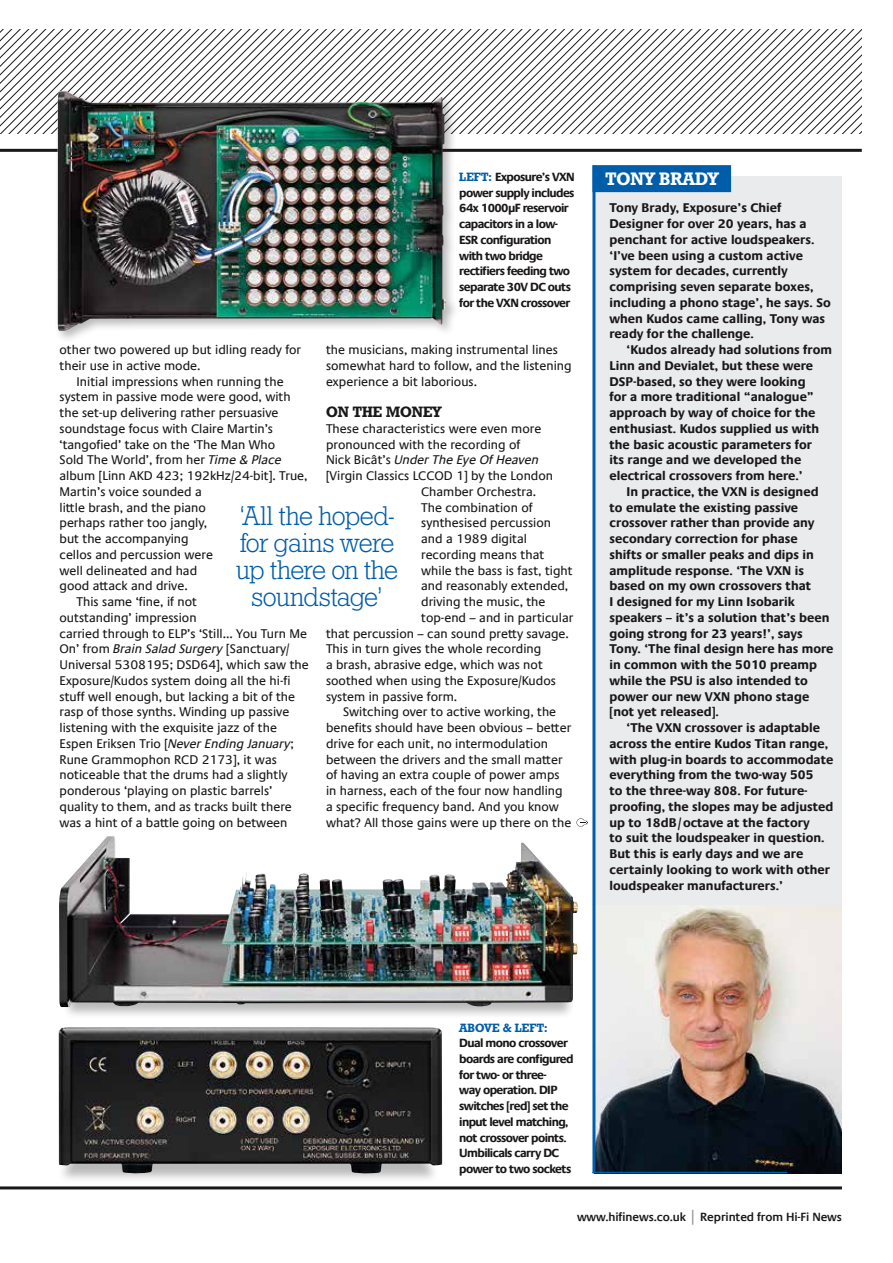
<style>
.page{position:relative;width:893px;height:1263px;background:#fff}
.page>*{position:absolute;margin:0;border:0;box-sizing:border-box;transform-origin:0 0}
.t1{font:27px/27px "Geometric Slab 712 BT Light A";letter-spacing:-.02em;color:#005daa;text-align:center}
.t2{font:18px "Geometric Slab 712 BT Bold A";color:#fff}
.t3{font:15px "Geometric Slab 712 BT Bold A";color:#1a1719}
.t4{font:12.75px/15.8px "Praxis Com";color:#1a1719}
.t5{font:700 12.75px/15.8px "Praxis Com";color:#1a1719}
.t6{font:italic 12.75px "Praxis Com";color:#1a1719}
.t7{font:700 12px/15.8px "Praxis Com";letter-spacing:-.05em;color:#1a1719}
.t8{font:600 12px "Praxis Com";letter-spacing:-.01em;color:#1a1719}
.t9{font:12px "Geometric Slab 712 BT Bold A";color:#005daa}
.s1{font-family:"Geometric Slab 712 BT Bold A";font-weight:400;color:#005daa}
.s2{font-style:normal}
.s3{font-style:italic}
.s4{font-size:15px;color:#96979a}
</style>
<div class="page">
<svg style="left:0;top:30px;width:862px;height:104px"></svg>
<hr style="left:0;top:1186px;width:842px;height:3px;background:#1a1719">
<hr style="left:0;top:149px;width:862px;height:3px;background:#1a1719">
<div style="left:54px;top:87px;width:405px;height:256px;background:#1a1719;opacity:.3"></div>
<img style="left:58px;top:91px;width:389px;height:240px">
<div style="left:58px;top:1130px;width:382px;height:53px;background:#1a1719;opacity:.3"></div>
<img style="left:58px;top:1027px;width:384px;height:147px">
<div style="left:62px;top:979px;width:513px;height:40px;background:#1a1719;opacity:.3"></div>
<img style="left:59px;top:837px;width:519px;height:170px">
<div style="left:593px;top:176px;width:249px;height:997px;background:#eaebec"></div>
<img style="left:595px;top:905px;width:247px;height:268px">
<div style="left:592px;top:165px;width:139px;height:27px;background:#005daa"></div>
<hr style="left:592px;top:1172px;width:195px;height:1px;background:#005daa">
<hr style="left:592px;top:166px;width:3px;height:1007px;background:#005daa">
<svg style="left:576px;top:818px;width:12px;height:9px"></svg>
<p class="t7" style="left:459px;top:169px;width:117px"><span class="s1">LEFT:</span> Exposure’s VXN power supply includes<br>64x 1000µF reservoir capacitors in a low-<br>ESR configuration with two bridge rectifiers feeding two separate 30V DC outs for the VXN crossover</p>
<p class="t4" style="left:326px;top:342px;width:247px">the musicians, making instrumental lines somewhat hard to follow, and the listening experience a bit laborious.</p>
<p class="t3" style="left:326px;top:403px;width:117px">ON THE MONEY</p>
<p class="t4" style="left:326px;top:421px;width:217px">These characteristics were even more</p>
<p class="t4" style="left:326px;top:436px;width:196px">pronounced with the recording of</p>
<p class="t6" style="left:326px;top:453px;width:215px"><span class="s2">Nick Bicât’s</span> Under The Eye Of Heaven</p>
<p class="t4" style="left:326px;top:468px;width:229px">[Virgin Classics LCCOD 1] by the London</p>
<p class="t4" style="left:421px;top:484px;width:117px">Chamber Orchestra.</p>
<p class="t4" style="left:421px;top:499px;width:113px">The combination of</p>
<p class="t4" style="left:421px;top:515px;width:131px">synthesised percussion</p>
<p class="t4" style="left:421px;top:531px;width:107px">and a 1989 digital</p>
<p class="t4" style="left:421px;top:547px;width:125px">recording means that</p>
<p class="t4" style="left:421px;top:562px;width:153px">while the bass is fast, tight</p>
<p class="t4" style="left:421px;top:578px;width:149px">and reasonably extended,</p>
<p class="t4" style="left:421px;top:594px;width:126px">driving the music, the</p>
<p class="t4" style="left:421px;top:610px;width:154px">top-end – and in particular</p>
<p class="t4" style="left:326px;top:625px;width:244px">that percussion – can sound pretty savage.</p>
<p class="t4" style="left:326px;top:641px;width:217px">This in turn gives the whole recording</p>
<p class="t4" style="left:326px;top:657px;width:218px">a brash, abrasive edge, which was not</p>
<p class="t4" style="left:326px;top:673px;width:231px">soothed when using the Exposure/Kudos</p>
<p class="t4" style="left:326px;top:688px;width:133px">system in passive form.</p>
<p class="t4" style="left:343px;top:704px;width:215px">Switching over to active working, the</p>
<p class="t4" style="left:326px;top:720px;width:247px">benefits should have been obvious – better</p>
<p class="t4" style="left:326px;top:736px;width:224px">drive for each unit, no intermodulation</p>
<p class="t4" style="left:326px;top:751px;width:238px">between the drivers and the small matter</p>
<p class="t4" style="left:326px;top:767px;width:235px">of having an extra couple of power amps</p>
<p class="t4" style="left:326px;top:783px;width:238px">in harness, each of the four now handling</p>
<p class="t4" style="left:326px;top:799px;width:234px">a specific frequency band. And you know</p>
<p class="t4" style="left:326px;top:814px;width:247px">what? All those gains were up there on the</p>
<p class="t4" style="left:60px;top:342px;width:243px">other two powered up but idling ready for their use in active mode.</p>
<p class="t4" style="left:77px;top:373px;width:209px">Initial impressions when running the</p>
<p class="t4" style="left:60px;top:389px;width:233px">system in passive mode were good, with</p>
<p class="t4" style="left:60px;top:405px;width:221px">the set-up delivering rather persuasive</p>
<p class="t4" style="left:60px;top:421px;width:215px">soundstage focus with Claire Martin’s</p>
<p class="t4" style="left:60px;top:436px;width:217px">‘tangofied’ take on the ‘The Man Who</p>
<p class="t4" style="left:60px;top:452px;width:224px">Sold The World’, from her <span class="s3">Time &amp; Place</span></p>
<p class="t4" style="left:60px;top:468px;width:250px">album [Linn AKD 423; 192kHz/24-bit]. True,</p>
<p class="t4" style="left:60px;top:484px;width:144px">Martin’s voice sounded a</p>
<p class="t4" style="left:60px;top:499px;width:148px">little brash, and the piano</p>
<p class="t4" style="left:60px;top:515px;width:149px">perhaps rather too jangly,</p>
<p class="t4" style="left:60px;top:531px;width:131px">but the accompanying</p>
<p class="t4" style="left:60px;top:547px;width:155px">cellos and percussion were</p>
<p class="t4" style="left:60px;top:562px;width:139px">well delineated and had</p>
<p class="t4" style="left:60px;top:578px;width:130px">good attack and drive.</p>
<p class="t4" style="left:77px;top:594px;width:122px">This same ‘fine, if not</p>
<p class="t4" style="left:60px;top:610px;width:139px">outstanding’ impression</p>
<p class="t4" style="left:60px;top:625px;width:249px">carried through to ELP’s ‘Still... You Turn Me</p>
<p class="t4" style="left:60px;top:641px;width:231px">On’ from <span class="s3">Brain Salad Surgery</span> [Sanctuary/</p>
<p class="t4" style="left:60px;top:657px;width:251px">Universal 5308195; DSD64], which saw the</p>
<p class="t4" style="left:60px;top:673px;width:233px">Exposure/Kudos system doing all the hi-fi</p>
<p class="t4" style="left:60px;top:688px;width:237px">stuff well enough, but lacking a bit of the</p>
<p class="t4" style="left:60px;top:704px;width:231px">rasp of those synths. Winding up passive</p>
<p class="t4" style="left:60px;top:720px;width:219px">listening with the exquisite jazz of the</p>
<p class="t4" style="left:60px;top:736px;width:236px">Espen Eriksen Trio [<span class="s3">Never Ending January</span>;</p>
<p class="t4" style="left:60px;top:751px;width:219px">Rune Grammophon RCD 2173], it was</p>
<p class="t4" style="left:60px;top:767px;width:230px">noticeable that the drums had a slightly</p>
<p class="t4" style="left:60px;top:783px;width:214px">ponderous ‘playing on plastic barrels’</p>
<p class="t4" style="left:60px;top:799px;width:234px">quality to them, and as tracks built there</p>
<p class="t4" style="left:60px;top:814px;width:230px">was a hint of a battle going on between</p>
<h1 class="t1" style="left:236px;top:502px;width:164px">‘All the hoped&shy;for gains were up there on the soundstage’</h1>
<h2 class="t2" style="left:605px;top:168px;width:115px">TONY BRADY</h2>
<p class="t5" style="left:609px;top:200px;width:223px">Tony Brady, Exposure’s Chief<br>Designer for over 20 years, has a penchant for active loudspeakers. ‘I’ve been using a custom active system for decades, currently comprising seven separate boxes, including a phono stage’, he says. So when Kudos came calling, Tony was ready for the challenge.</p>
<p class="t5" style="left:609px;top:342px;width:224px;text-indent:17px">‘Kudos already had solutions from Linn and Devialet, but these were DSP-based, so they were looking<br>for a more traditional “analogue” approach by way of choice for the enthusiast. Kudos supplied us with the basic acoustic parameters for<br>its range and we developed the electrical crossovers from here.’</p>
<p class="t5" style="left:609px;top:484px;width:225px;text-indent:17px">In practice, the VXN is designed to emulate the existing passive crossover rather than provide any secondary correction for phase shifts or smaller peaks and dips in amplitude response. ‘The VXN is based on my own crossovers that<br>I designed for my Linn Isobarik speakers – it’s a solution that’s been going strong for 23 years!’, says<br>Tony. ‘The final design here has more in common with the 5010 preamp while the PSU is also intended to power our new VXN phono stage [not yet released].</p>
<p class="t5" style="left:609px;top:720px;width:225px;text-indent:17px">‘The VXN crossover is adaptable across the entire Kudos Titan range, with plug-in boards to accommodate everything from the two-way 505<br>to the three-way 808. For future&shy;proofing, the slopes may be adjusted up to 18dB/octave at the factory<br>to suit the loudspeaker in question.<br>But this is early days and we are certainly looking to work with other loudspeaker manufacturers.’</p>
<p class="t9" style="left:459px;top:1020px;width:90px">ABOVE &amp; LEFT:</p>
<p class="t7" style="left:459px;top:1035px;width:116px">Dual mono crossover boards are configured for two- or three-<br>way operation. DIP switches [red] set the input level matching, not crossover points.<br>Umbilicals carry DC power to two sockets</p>
<p class="t8" style="left:577px;top:1209px;width:266px">www.hifinews.co.uk <span class="s4">|</span> Reprinted from Hi-Fi News</p>
</div>
